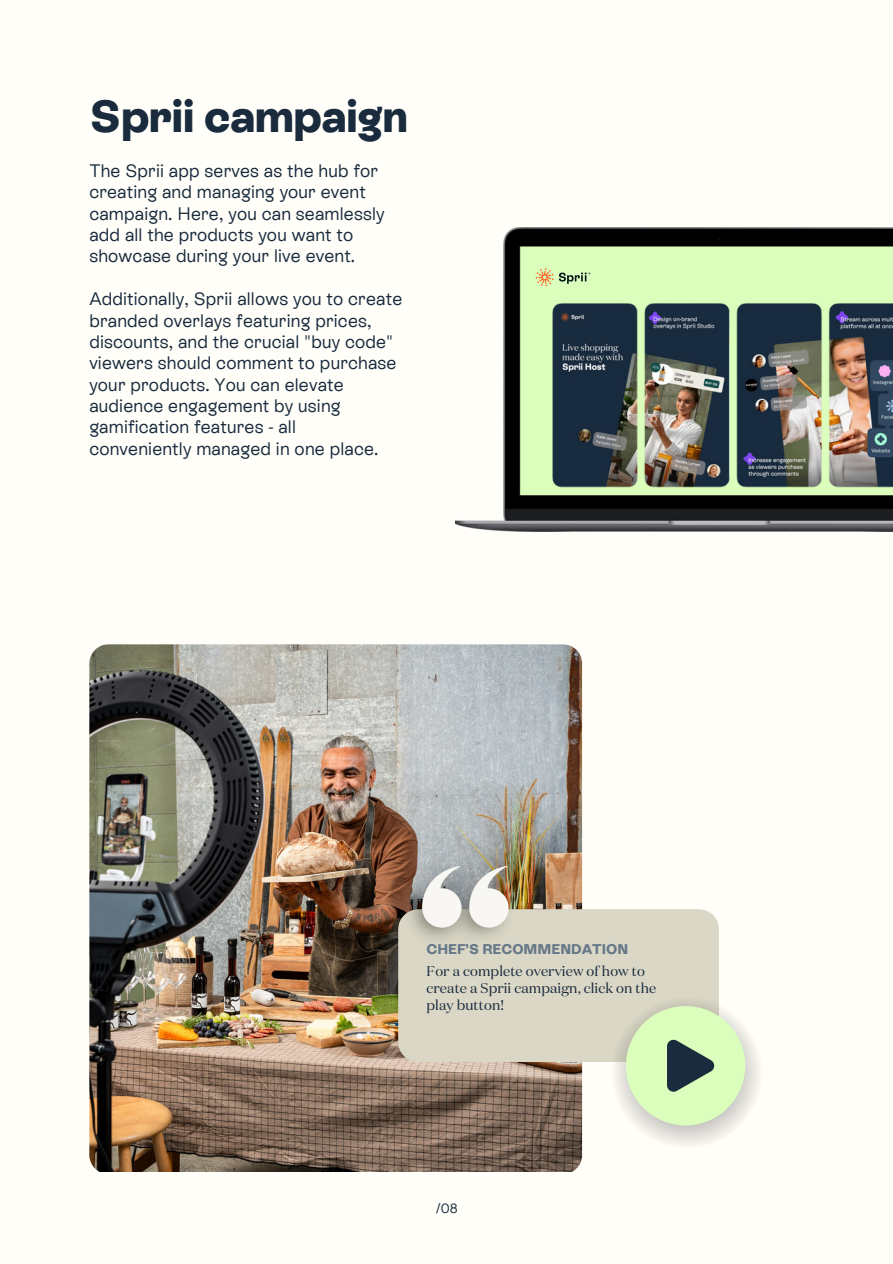
<style>
.page{position:relative;width:893px;height:1264px;background:#fff}
.page>*{position:absolute;margin:0;border:0;box-sizing:border-box;transform-origin:0 0}
.t1{font:800 45px "ES Rebond Grotesque";color:#192b3d}
.t2{font:18px/21.3px "ES Rebond Grotesque";letter-spacing:.01em;color:#192b3d}
.t3{font:14.1px/16.8px "Domaine Display";letter-spacing:.01em;color:#192b3d}
.t4{font:800 14.1px "ES Rebond Grotesque";color:#677889}
.t5{font:13.5px "ES Rebond Grotesque";color:#192b3d}
</style>
<div class="page">
<div style="left:0;top:0;width:892px;height:1263px;background:#fffef9"></div>
<img style="left:89px;top:644px;width:493px;height:527px">
<div style="left:398px;top:909px;width:321px;height:153px;background:#dad7c6;border-radius:20px"></div>
<img style="left:395px;top:848px;width:106px;height:106px">
<img style="left:403px;top:881px;width:47px;height:64px">
<img style="left:450px;top:881px;width:65px;height:64px">
<svg style="left:469px;top:866px;width:40px;height:61px"></svg>
<svg style="left:422px;top:866px;width:40px;height:61px"></svg>
<svg style="left:615px;top:1002px;width:144px;height:143px"></svg>
<img style="left:455px;top:228px;width:437px;height:303px">
<svg style="left:535px;top:268px;width:55px;height:18px"></svg>
<p class="t1" style="left:89px;top:91px;width:320px">Sprii campaign</p>
<p class="t2" style="left:89px;top:160px;width:297px">The Sprii app serves as the hub for creating and managing your event campaign. Here, you can seamlessly add all the products you want to showcase during your live event.</p>
<p class="t2" style="left:89px;top:288px;width:314px">Additionally, Sprii allows you to create branded overlays featuring prices, discounts, and the crucial "buy code" viewers should comment to purchase your products. You can elevate audience engagement by using gamification features - all conveniently managed in one place.</p>
<h2 class="t4" style="left:426px;top:940px;width:203px">CHEF’S RECOMMENDATION</h2>
<h1 class="t3" style="left:426px;top:962px;width:231px">For a complete overview of how to create a Sprii campaign, click on the</h1>
<h2 class="t3" style="left:426px;top:996px;width:79px">play button!</h2>
<p class="t5" style="left:435px;top:1200px;width:24px">/08</p>
</div>
